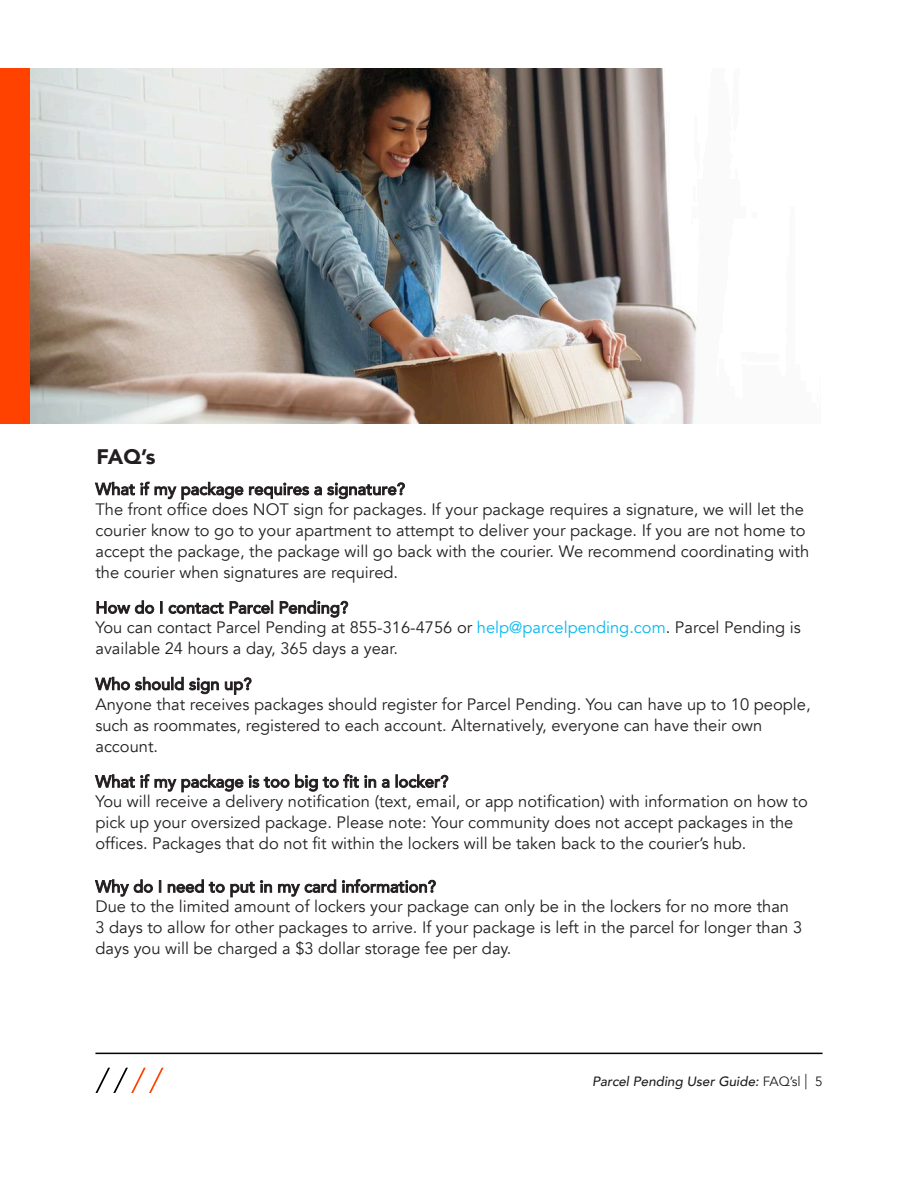
<style>
.page{position:relative;width:918px;height:1188px;background:#fff}
.page>*{position:absolute;margin:0;border:0;box-sizing:border-box;transform-origin:0 0}
.Body_Copy_-_Quicksan{font:900 21px "Avenir";color:#231f20}
.Body_Copy_-_Quicksan-2{font:16.5px/20.5px "Avenir";color:#231f20}
.Body_Copy_-_Quicksan-3{font:italic 500 13.5px "Avenir";color:#231f20}
.s1{font-weight:500}
.s2{color:#05b9f0}
.s3{font-weight:400;font-style:normal}
.s4{font-weight:400;font-style:normal;font-size:20.1px}
</style>
<div class="page">
<img style="left:29px;top:68px;width:669px;height:355px">
<hr style="left:95px;top:1053px;width:728px;height:1px;background:#010203">
<svg style="left:95px;top:1068px;width:69px;height:25px"></svg>
<div style="left:0;top:68px;width:29px;height:355px;background:#ff4200"></div>
<p class="Body_Copy_-_Quicksan" style="left:97px;top:439px;width:61px">FAQ’s</p>
<p class="Body_Copy_-_Quicksan-2" style="left:95px;top:479px;width:715px"><span class="s1">What if my package requires a signature?<br></span>The front office does NOT sign for packages. If your package requires a signature, we will let the courier know to go to your apartment to attempt to deliver your package. If you are not home to accept the package, the package will go back with the courier. We recommend coordinating with the courier when signatures are required.</p>
<p class="Body_Copy_-_Quicksan-2" style="left:95px;top:598px;width:707px"><span class="s1">How do I contact Parcel Pending?<br></span>You can contact Parcel Pending at 855-316-4756 or <span class="s2">help@parcelpending.com</span>. Parcel Pending is available 24 hours a day, 365 days a year.</p>
<p class="Body_Copy_-_Quicksan-2" style="left:95px;top:674px;width:717px"><span class="s1">Who should sign up?<br></span>Anyone that receives packages should register for Parcel Pending. You can have up to 10 people, such as roommates, registered to each account. Alternatively, everyone can have their own account.</p>
<p class="Body_Copy_-_Quicksan-2" style="left:95px;top:772px;width:714px"><span class="s1">What if my package is too big to fit in a locker?<br></span>You will receive a delivery notification (text, email, or app notification) with information on how to pick up your oversized package. Please note: Your community does not accept packages in the offices. Packages that do not fit within the lockers will be taken back to the courier’s hub.</p>
<p class="Body_Copy_-_Quicksan-2" style="left:95px;top:877px;width:708px"><span class="s1">Why do I need to put in my card information?<br></span>Due to the limited amount of lockers your package can only be in the lockers for no more than 3 days to allow for other packages to arrive. If your package is left in the parcel for longer than 3 days you will be charged a $3 dollar storage fee per day.</p>
<p class="Body_Copy_-_Quicksan-3" style="left:592px;top:1073px;width:232px">Parcel Pending User Guide: <span class="s3">FAQ’sl</span> <span class="s4">|</span> <span class="s3">5</span></p>
</div>
